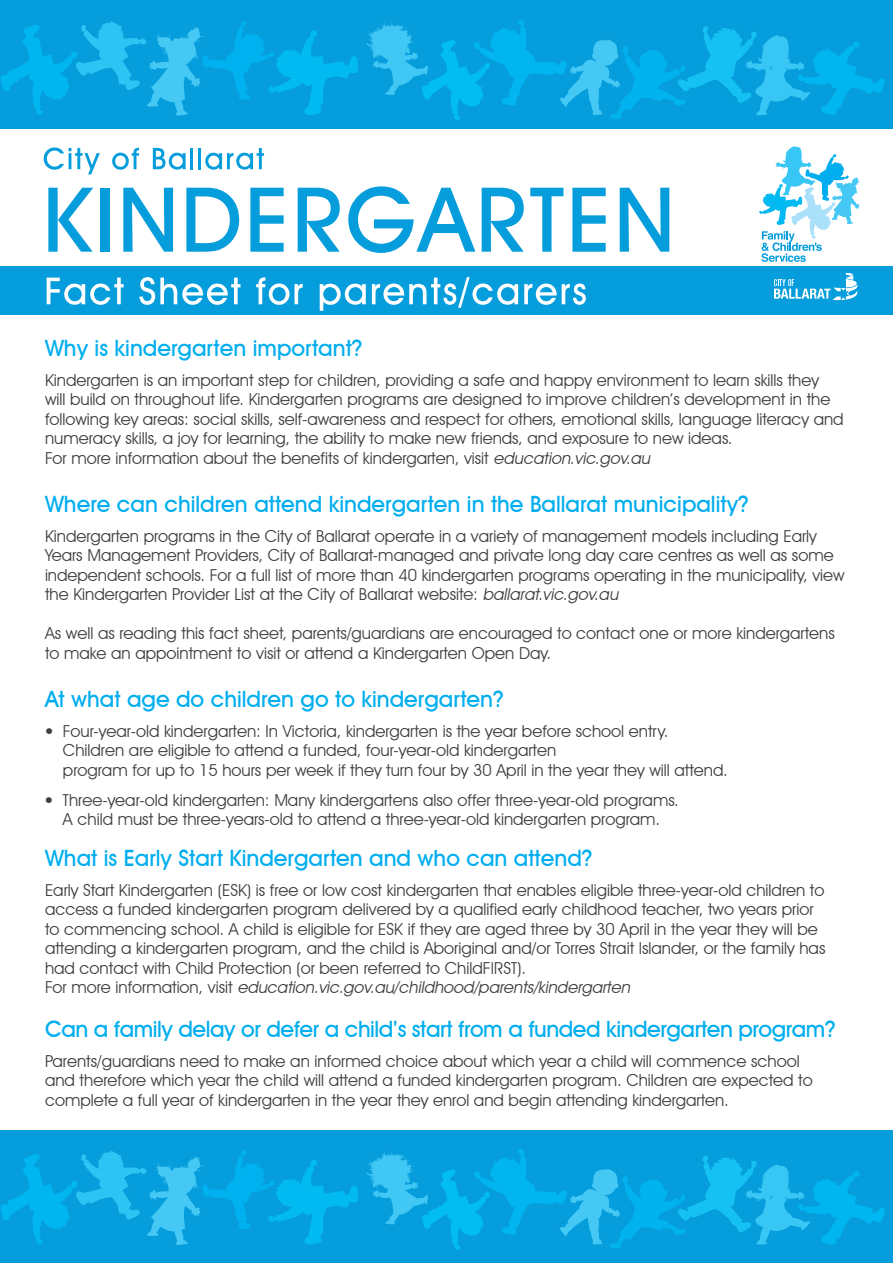
<style>
.page{position:relative;width:893px;height:1263px;background:#fff}
.page>*{position:absolute;margin:0;border:0;box-sizing:border-box;transform-origin:0 0}
.t1{font:500 22.5px "Avant Garde IT Cby BT";color:#00aeef}
.t2{font:500 22.5px "Avant Garde IT Cby BT";letter-spacing:-.02em;color:#00aeef}
.t3{font:16.5px/19.5px "Avant Garde IT Cby BT";color:#3e3e3f}
.s1{font-style:italic}
.s2{font-family:"Helvetica Neue";font-stretch:condensed}
</style>
<div class="page">
<div style="left:0;top:266px;width:893px;height:49px;background:#069ddc"></div>
<svg style="left:48px;top:188px;width:45px;height:64px"></svg>
<div style="left:100px;top:188px;width:9px;height:64px;background:#069ddc"></div>
<svg style="left:123px;top:188px;width:50px;height:64px"></svg>
<svg style="left:186px;top:188px;width:53px;height:64px"></svg>
<svg style="left:250px;top:188px;width:34px;height:64px"></svg>
<svg style="left:298px;top:188px;width:42px;height:64px"></svg>
<svg style="left:348px;top:186px;width:127px;height:67px"></svg>
<svg style="left:482px;top:188px;width:42px;height:64px"></svg>
<svg style="left:530px;top:188px;width:33px;height:64px"></svg>
<svg style="left:572px;top:188px;width:34px;height:64px"></svg>
<svg style="left:620px;top:188px;width:49px;height:64px"></svg>
<svg style="left:759px;top:146px;width:102px;height:116px"></svg>
<svg style="left:774px;top:273px;width:83px;height:27px"></svg>
<div style="left:0;top:0;width:893px;height:129px;background:#069ddc"></div>
<svg style="left:1px;top:21px;width:357px;height:95px"></svg>
<svg style="left:367px;top:20px;width:518px;height:101px"></svg>
<div style="left:0;top:1131px;width:893px;height:132px;background:#069ddc"></div>
<svg style="left:1px;top:1150px;width:357px;height:95px"></svg>
<svg style="left:367px;top:1149px;width:518px;height:101px"></svg>
<svg style="left:47px;top:278px;width:77px;height:27px"></svg>
<svg style="left:139px;top:277px;width:101px;height:28px"></svg>
<svg style="left:256px;top:277px;width:33px;height:28px"></svg>
<svg style="left:295px;top:284px;width:8px;height:20px"></svg>
<svg style="left:320px;top:284px;width:46px;height:27px"></svg>
<svg style="left:372px;top:277px;width:146px;height:31px"></svg>
<svg style="left:524px;top:283px;width:62px;height:22px"></svg>
<svg style="left:44px;top:147px;width:56px;height:27px"></svg>
<svg style="left:112px;top:148px;width:27px;height:22px"></svg>
<svg style="left:153px;top:148px;width:33px;height:22px"></svg>
<hr style="left:190px;top:148px;width:3px;height:21px;background:#069ddc">
<hr style="left:198px;top:148px;width:3px;height:21px;background:#069ddc">
<svg style="left:205px;top:148px;width:59px;height:22px"></svg>
<h1 class="t1" style="left:45px;top:334px;width:319px">Why is kindergarten important?</h1>
<p class="t3" style="left:45px;top:370px;width:800px">Kindergarten is an important step for children, providing a safe and happy environment to learn skills they<br>will build on throughout life. Kindergarten programs are designed to improve children’s development in the following key areas: social skills, self-awareness and respect for others, emotional skills, language literacy and numeracy skills, a joy for learning, the ability to make new friends, and exposure to new ideas.<br>For more information about the benefits of kindergarten, visit <span class="s1">education.vic.gov.au</span></p>
<h1 class="t1" style="left:45px;top:490px;width:706px">Where can children attend kindergarten in the Ballarat municipality?</h1>
<p class="t3" style="left:45px;top:526px;width:801px">Kindergarten programs in the City of Ballarat operate in a variety of management models including Early Years Management Providers, City of Ballarat-managed and private long day care centres as well as some independent schools. For a full list of more than 40 kindergarten programs operating in the municipality, view the Kindergarten Provider List at the City of Ballarat website: <span class="s1">ballarat.vic.gov.au</span></p>
<p class="t3" style="left:45px;top:623px;width:791px">As well as reading this fact sheet, parents/guardians are encouraged to contact one or more kindergartens to make an appointment to visit or attend a Kindergarten Open Day.</p>
<h1 class="t1" style="left:45px;top:685px;width:461px">At what age do children go to kindergarten?</h1>
<p class="t3" style="left:63px;top:721px;width:666px;text-indent:-18px"><span class="s2">•</span> Four-year-old kindergarten: In Victoria, kindergarten is the year before school entry.<br>Children are eligible to attend a funded, four-year-old kindergarten<br>program for up to 15 hours per week if they turn four by 30 April in the year they will attend.</p>
<p class="t3" style="left:45px;top:790px;width:635px;text-align:center"><span class="s2">•</span> Three-year-old kindergarten: Many kindergartens also offer three-year-old programs.<br>A child must be three-years-old to attend a three-year-old kindergarten program.</p>
<h1 class="t1" style="left:45px;top:844px;width:549px">What is Early Start Kindergarten and who can attend?</h1>
<p class="t3" style="left:45px;top:880px;width:782px">Early Start Kindergarten (ESK) is free or low cost kindergarten that enables eligible three-year-old children to access a funded kindergarten program delivered by a qualified early childhood teacher, two years prior to commencing school. A child is eligible for ESK if they are aged three by 30 April in the year they will be attending a kindergarten program, and the child is Aboriginal and/or Torres Strait Islander, or the family has had contact with Child Protection (or been referred to ChildFIRST).<br>F o r m o r e i n f o r m a t i o n , v i s i t <span class="s1">education.vic.gov.au/childhood/parents/kindergarten</span></p>
<h1 class="t2" style="left:45px;top:1015px;width:792px">Can a family delay or defer a child’s start from a funded kindergarten program?</h1>
<p class="t3" style="left:45px;top:1051px;width:769px">Parents/guardians need to make an informed choice about which year a child will commence school and therefore which year the child will attend a funded kindergarten program. Children are expected to complete a full year of kindergarten in the year they enrol and begin attending kindergarten.</p>
</div>
